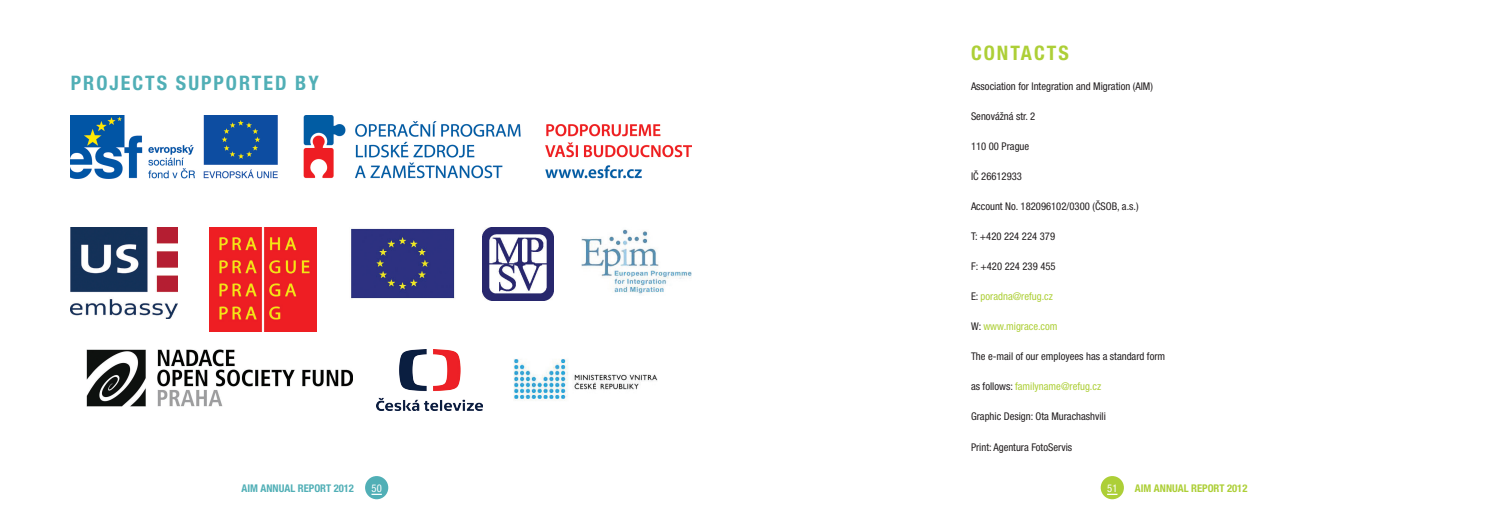
<style>
.page{position:relative;width:1489px;height:525px;background:#fff}
.page>*{position:absolute;margin:0;border:0;box-sizing:border-box;transform-origin:0 0}
.Head_Line{font:700 condensed 20px "Helvetica Neue LTCE";letter-spacing:.1em;color:#51afb6}
.Head_Line-2{font:700 condensed 20px "Helvetica Neue LTCE";letter-spacing:.1em;color:#adcf37}
.Body_text{font:condensed 10.62px "Helvetica Neue LTCE";color:#231f20}
.Body_text-2{font:condensed 10.62px "Helvetica Neue LTCE";color:#adcf37}
.t1{font:700 condensed 10.62px "Helvetica Neue LTCE";color:#51afb6}
.t2{font:700 condensed 10.62px "Helvetica Neue LTCE";color:#adcf37}
.Numeraca{font:condensed 10.62px "Helvetica Neue LTCE";color:#fff}
.s1{color:#231f20}
</style>
<div class="page">
<div style="left:1100px;top:476px;width:23px;height:23px;background:#adcf37;border-radius:50%"></div>
<div style="left:365px;top:476px;width:23px;height:23px;background:#51afb6;border-radius:50%"></div>
<img style="left:71px;top:115px;width:620px;height:64px">
<img style="left:513px;top:359px;width:144px;height:40px">
<img style="left:483px;top:227px;width:71px;height:73px">
<img style="left:210px;top:227px;width:106px;height:104px">
<img style="left:351px;top:228px;width:104px;height:71px">
<img style="left:87px;top:349px;width:265px;height:57px">
<img style="left:71px;top:227px;width:106px;height:92px">
<img style="left:376px;top:349px;width:107px;height:61px">
<img style="left:581px;top:229px;width:110px;height:66px">
<p class="Head_Line" style="left:71px;top:71px;width:249px">PROJECTS SUPPORTED BY</p>
<p class="Head_Line-2" style="left:970px;top:41px;width:99px">CONTACTS</p>
<p class="Body_text" style="left:970px;top:80px;width:183px">Association for Integration and Migration (AIM)</p>
<p class="Body_text" style="left:970px;top:110px;width:66px">Senovážná str. 2</p>
<p class="Body_text" style="left:970px;top:140px;width:60px">110 00 Prague</p>
<p class="Body_text" style="left:970px;top:170px;width:53px">IČ 26612933</p>
<p class="Body_text" style="left:970px;top:200px;width:169px">Account No. 182096102/0300 (ČSOB, a.s.)</p>
<p class="Body_text" style="left:970px;top:230px;width:86px">T: +420 224 224 379</p>
<p class="Body_text" style="left:970px;top:260px;width:86px">F: +420 224 239 455</p>
<p class="Body_text-2" style="left:970px;top:290px;width:83px"><span class="s1">E:</span> poradna@refug.cz</p>
<p class="Body_text-2" style="left:970px;top:320px;width:88px"><span class="s1">W:</span> www.migrace.com</p>
<p class="Body_text" style="left:970px;top:350px;width:196px">The e-mail of our employees has a standard form</p>
<p class="Body_text-2" style="left:970px;top:380px;width:132px"><span class="s1">as follows:</span> familyname@refug.cz</p>
<p class="Body_text" style="left:970px;top:410px;width:136px">Graphic Design: Ota Murachashvili</p>
<p class="Body_text" style="left:970px;top:440px;width:103px">Print: Agentura FotoServis</p>
<p class="t1" style="left:241px;top:481px;width:114px">AIM ANNUAL REPORT 2012</p>
<p class="Numeraca" style="left:371px;top:481px;width:12px">50</p>
<p class="Numeraca" style="left:1107px;top:481px;width:12px">51</p>
<p class="t2" style="left:1134px;top:481px;width:114px">AIM ANNUAL REPORT 2012</p>
</div>
